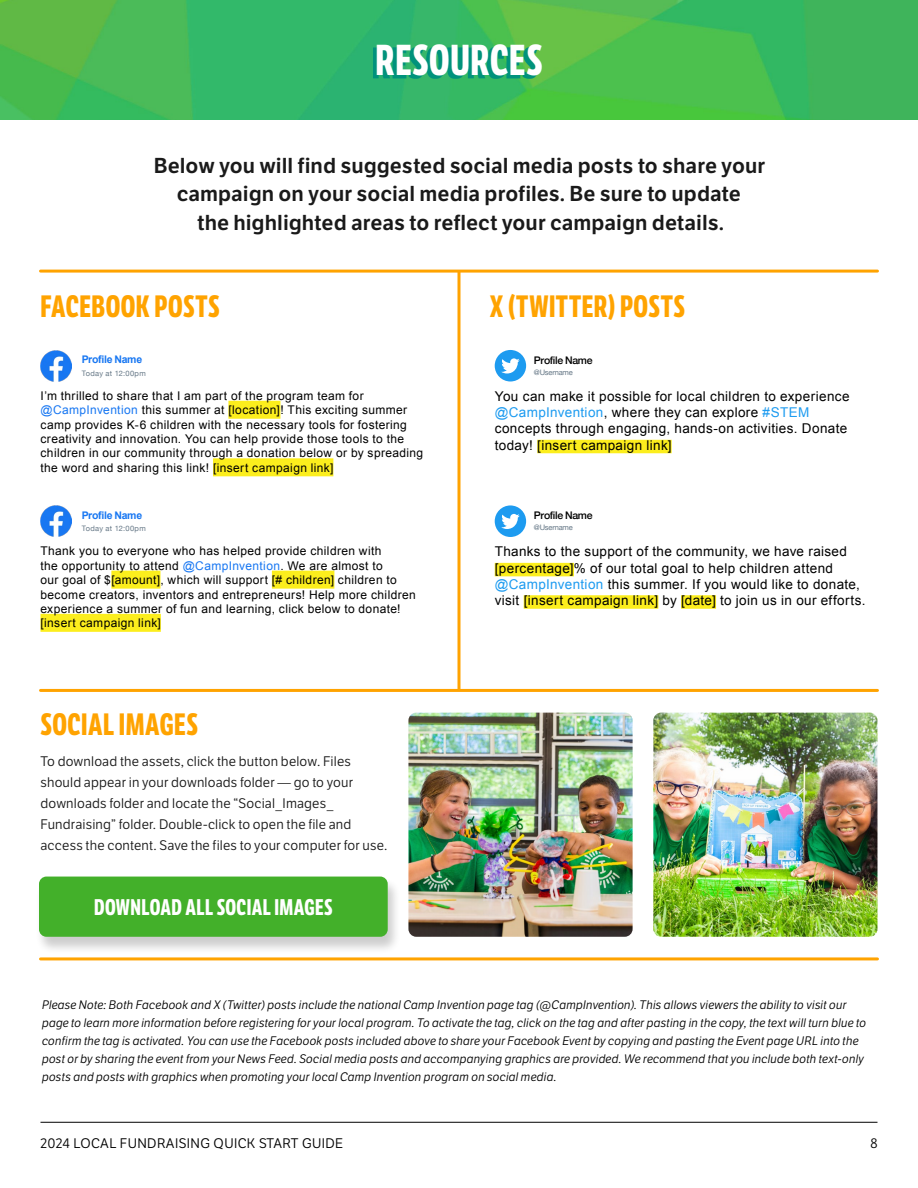
<style>
.page{position:relative;width:918px;height:1188px;background:#fff}
.page>*{position:absolute;margin:0;border:0;box-sizing:border-box;transform-origin:0 0}
.t1{font:700 42px "LFT Etica Compressed";letter-spacing:.015em;color:#fff}
.t2{font:700 30px "LFT Etica Compressed";letter-spacing:.02em;color:#ffa300}
.t3{font:700 22.05px "LFT Etica Compressed";letter-spacing:.02em;color:#fff}
.t4{font:21px/28.5px "LFT Etica SB";color:#1a1a1a;text-align:center}
.t5{font:13.5px/16.2px "Arial";letter-spacing:.025em;color:#000}
.t6{font:13.5px/21px "LFT Etica";letter-spacing:.01em;color:#1a1a1a}
.t7{font:13.5px "LFT Etica";letter-spacing:.03em;color:#000}
.t8{font:italic 12px/18px "LFT Etica";letter-spacing:.015em;color:#000}
.t9{font:12px/14.4px "Arial";letter-spacing:.03em;color:#000}
.t10{font:700 10.5px "Arial";letter-spacing:-.025em;color:#1877f2}
.t11{font:500 10.5px "Helvetica Neue";letter-spacing:-.03em;color:#000}
.t12{font:7.5px "Helvetica Neue";letter-spacing:.045em;color:#657786}
.t13{font:7.5px "Helvetica Neue";letter-spacing:-.015em;color:#657786}
.s1{color:#1877f2}
.s2{color:#1d9bf0}
</style>
<div class="page">
<hr style="left:40px;top:1122px;width:838px;height:1px;background:#000">
<img style="left:0;top:0;width:918px;height:120px">
<svg style="left:373px;top:47px;width:165px;height:31px;background:#17a171"></svg>
<img style="left:40px;top:350px;width:32px;height:31px">
<div style="left:228px;top:401px;width:52px;height:18px;background:#fcee1d"></div>
<div style="left:213px;top:458px;width:120px;height:18px;background:#fcee1d"></div>
<img style="left:40px;top:506px;width:32px;height:31px">
<div style="left:111px;top:571px;width:49px;height:18px;background:#fcee1d"></div>
<div style="left:272px;top:571px;width:62px;height:18px;background:#fcee1d"></div>
<div style="left:40px;top:614px;width:121px;height:18px;background:#fcee1d"></div>
<div style="left:495px;top:350px;width:31px;height:32px;background:#1d9bf0;border-radius:50%"></div>
<svg style="left:501px;top:358px;width:19px;height:16px"></svg>
<div style="left:537px;top:440px;width:135px;height:13px;background:#fcee1d"></div>
<div style="left:495px;top:505px;width:31px;height:32px;background:#1d9bf0;border-radius:50%"></div>
<svg style="left:501px;top:514px;width:19px;height:15px"></svg>
<div style="left:495px;top:563px;width:79px;height:13px;background:#fcee1d"></div>
<div style="left:524px;top:595px;width:134px;height:14px;background:#fcee1d"></div>
<div style="left:681px;top:595px;width:35px;height:14px;background:#fcee1d"></div>
<img style="left:408px;top:713px;width:225px;height:224px">
<img style="left:653px;top:713px;width:225px;height:224px">
<hr style="left:458px;top:270px;width:2px;height:420px;background:#ffa300">
<hr style="left:40px;top:689px;width:838px;height:3px;background:#ffa300">
<hr style="left:40px;top:270px;width:838px;height:3px;background:#ffa300">
<hr style="left:40px;top:957px;width:838px;height:3px;background:#ffa300">
<div style="left:35px;top:877px;width:366px;height:78px;background:#000;opacity:.2"></div>
<div style="left:39px;top:877px;width:349px;height:60px;background:#43b02a;border-radius:7px"></div>
<h1 class="t1" style="left:376px;top:35px;width:168px">RESOURCES</h1>
<h3 class="t4" style="left:154px;top:151px;width:613px">Below you will find suggested social media posts to share your campaign on your social media profiles. Be sure to update<br>the highlighted areas to reflect your campaign details.</h3>
<h2 class="t2" style="left:40px;top:289px;width:181px">FACEBOOK POSTS</h2>
<h2 class="t2" style="left:490px;top:289px;width:197px">X (TWITTER) POSTS</h2>
<p class="t10" style="left:82px;top:352px;width:62px">Profile Name</p>
<p class="t12" style="left:82px;top:368px;width:66px">Today at 12:00pm</p>
<p class="t9" style="left:40px;top:389px;width:384px">I’m thrilled to share that I am part of the program team for <span class="s1">@CampInvention</span> this summer at [location]! This exciting summer camp provides K-6 children with the necessary tools for fostering creativity and innovation. You can help provide those tools to the children in our community through a donation below or by spreading the word and sharing this link! [insert campaign link]</p>
<p class="t10" style="left:82px;top:508px;width:62px">Profile Name</p>
<p class="t12" style="left:82px;top:523px;width:66px">Today at 12:00pm</p>
<p class="t9" style="left:40px;top:544px;width:377px">Thank you to everyone who has helped provide children with<br>the opportunity to attend <span class="s1">@CampInvention</span>. We are almost to<br>our goal of $[amount], which will support [# children] children to become creators, inventors and entrepreneurs! Help more children experience a summer of fun and learning, click below to donate! [insert campaign link]</p>
<h2 class="t2" style="left:40px;top:706px;width:159px">SOCIAL IMAGES</h2>
<p class="t6" style="left:40px;top:752px;width:348px">To download the assets, click the button below. Files should appear in your downloads folder — go to your downloads folder and locate the “Social_Images_ Fundraising” folder. Double-click to open the file and access the content. Save the files to your computer for use.</p>
<h3 class="t3" style="left:94px;top:894px;width:240px">DOWNLOAD ALL SOCIAL IMAGES</h3>
<p class="t11" style="left:534px;top:352px;width:60px">Profile Name</p>
<p class="t13" style="left:534px;top:367px;width:40px">@Username</p>
<p class="t5" style="left:495px;top:388px;width:357px">You can make it possible for local children to experience <span class="s2">@CampInvention</span>, where they can explore <span class="s2">#STEM </span>concepts through engaging, hands-on activities. Donate today! [insert campaign link]</p>
<p class="t11" style="left:534px;top:507px;width:60px">Profile Name</p>
<p class="t13" style="left:534px;top:522px;width:40px">@Username</p>
<p class="t5" style="left:495px;top:544px;width:372px">Thanks to the support of the community, we have raised [percentage]% of our total goal to help children attend <span class="s2">@CampInvention</span> this summer. If you would like to donate, visit [insert campaign link] by [date] to join us in our efforts.</p>
<p class="t8" style="left:42px;top:996px;width:826px">Please Note: Both Facebook and X (Twitter) posts include the national Camp Invention page tag (@CampInvention). This allows viewers the ability to visit our page to learn more information before registering for your local program. To activate the tag, click on the tag and after pasting in the copy, the text will turn blue to confirm the tag is activated. You can use the Facebook posts included above to share your Facebook Event by copying and pasting the Event page URL into the post or by sharing the event from your News Feed. Social media posts and accompanying graphics are provided. We recommend that you include both text-only posts and posts with graphics when promoting your local Camp Invention program on social media.</p>
<p class="t7" style="left:40px;top:1135px;width:304px">2024 LOCAL FUNDRAISING QUICK START GUIDE</p>
<p class="t7" style="left:870px;top:1135px;width:9px">8</p>
</div>
